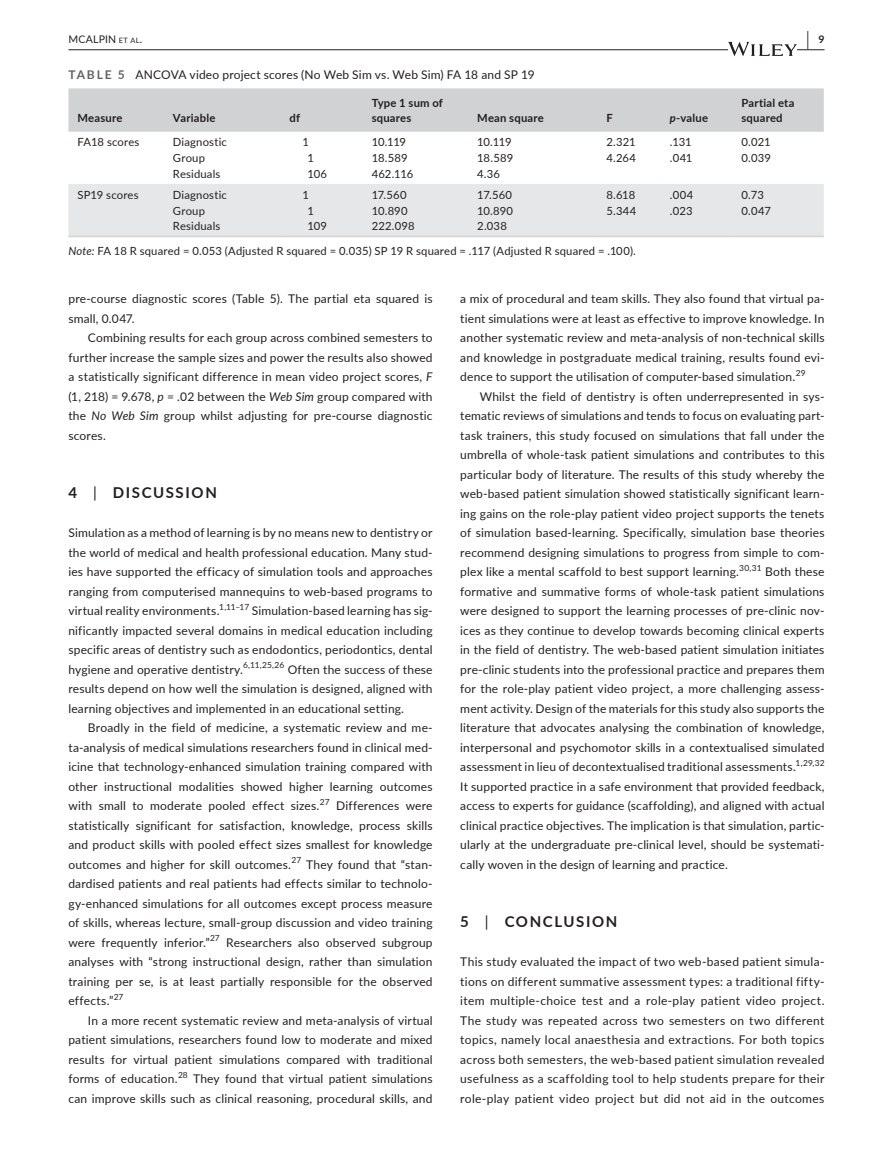
<style>
.page{position:relative;width:893px;height:1174px;background:#fff}
.page>*{position:absolute;margin:0;border:0;box-sizing:border-box;transform-origin:0 0}
.t1{font:700 19.5px "Lato";color:#231f20;scale:.43 1}
.t2{font:700 15px "Lato";letter-spacing:.11em;color:#231f20}
.t3{font:12px/19.5px "Lato";letter-spacing:.015em;color:#231f20;text-align:justify}
.t4{font:11.25px/15.8px "Lato";letter-spacing:.015em;color:#231f20}
.t5{font:700 11.25px/15.8px "Lato";letter-spacing:.02em;color:#231f20}
.t6{font:11.25px/15.8px "Lato";letter-spacing:-.01em;color:#231f20}
.t7{font:10.5px "Lato";letter-spacing:.02em;color:#231f20}
.t8{font:8.4px "Lato";color:#231f20}
.s1{font-size:7.35px}
.s2{font-weight:700;color:#636366}
.s3{font-style:italic}
.s4{font-weight:400}
</style>
<div class="page">
<hr style="left:68px;top:49px;width:756px;height:1px;background:#231f20">
<svg style="left:728px;top:42px;width:69px;height:14px"></svg>
<div style="left:68px;top:88px;width:756px;height:44px;background:#d1d2d4"></div>
<div style="left:68px;top:184px;width:756px;height:52px;background:#e6e7e9"></div>
<hr style="left:68px;top:236px;width:96px;height:1px;background:#d1d2d4">
<hr style="left:164px;top:236px;width:116px;height:1px;background:#d1d2d4">
<hr style="left:280px;top:236px;width:83px;height:1px;background:#d1d2d4">
<hr style="left:363px;top:236px;width:105px;height:1px;background:#d1d2d4">
<hr style="left:468px;top:236px;width:129px;height:1px;background:#d1d2d4">
<hr style="left:597px;top:236px;width:64px;height:1px;background:#d1d2d4">
<hr style="left:661px;top:236px;width:71px;height:1px;background:#d1d2d4">
<hr style="left:732px;top:236px;width:92px;height:1px;background:#d1d2d4">
<p class="t7" style="left:68px;top:31px;width:75px">MCALPIN <span class="s1">et al</span>.</p>
<h1 class="t1" style="left:807px;top:25px;width:43px">| <sup>9</sup></h1>
<p class="t3" style="left:68px;top:64px;width:468px"><span class="s2">TABLE 5</span> ANCOVA video project scores (No Web Sim vs. Web Sim) FA 18 and SP 19</p>
<p class="t5" style="left:77px;top:110px;width:47px">Measure</p>
<p class="t5" style="left:173px;top:110px;width:44px">Variable</p>
<p class="t5" style="left:289px;top:110px;width:12px">df</p>
<p class="t5" style="left:372px;top:94px;width:73px">Type 1 sum of squares</p>
<p class="t5" style="left:477px;top:110px;width:68px">Mean square</p>
<p class="t5" style="left:606px;top:110px;width:8px">F</p>
<p class="t5" style="left:670px;top:110px;width:40px"><span class="s3">p</span>-value</p>
<p class="t5" style="left:741px;top:94px;width:54px">Partial eta squared</p>
<p class="t4" style="left:77px;top:134px;width:63px">FA18 scores</p>
<p class="t4" style="left:173px;top:134px;width:56px">Diagnostic<br>Group<br>Residuals</p>
<p class="t4" style="left:307px;top:134px;width:21px;text-indent:-5px">1<br>1<br>106</p>
<p class="t6" style="left:372px;top:134px;width:43px">10.119<br>18.589<br>462.116</p>
<p class="t6" style="left:477px;top:134px;width:38px">10.119<br>18.589<br>4.36</p>
<p class="t4" style="left:606px;top:134px;width:31px">2.321<br>4.264</p>
<p class="t4" style="left:670px;top:134px;width:24px">.131 .041</p>
<p class="t4" style="left:741px;top:134px;width:31px">0.021<br>0.039</p>
<p class="t4" style="left:77px;top:186px;width:63px">SP19 scores</p>
<p class="t4" style="left:173px;top:186px;width:56px">Diagnostic<br>Group<br>Residuals</p>
<p class="t4" style="left:307px;top:186px;width:21px;text-indent:-5px">1<br>1<br>109</p>
<p class="t4" style="left:372px;top:186px;width:44px">17.560<br>10.890<br>222.098</p>
<p class="t4" style="left:477px;top:186px;width:37px;text-align:justify">17.560<br>10.890<br>2.038</p>
<p class="t4" style="left:606px;top:186px;width:32px">8.618<br>5.344</p>
<p class="t4" style="left:670px;top:186px;width:25px">.004 .023</p>
<p class="t4" style="left:741px;top:186px;width:31px">0.73<br>0.047</p>
<p class="t4" style="left:68px;top:243px;width:569px"><span class="s3">Note:</span> FA 18 R squared = 0.053 (Adjusted R squared = 0.035) SP 19 R squared = .117 (Adjusted R squared = .100).</p>
<p class="t3" style="left:68px;top:288px;width:366px">pre-course diagnostic scores (Table 5). The partial eta squared is small, 0.047.</p>
<p class="t3" style="left:68px;top:327px;width:366px;text-indent:20px">Combining results for each group across combined semesters to further increase the sample sizes and power the results also showed a statistically significant difference in mean video project scores, <span class="s3">F </span>(1, 218) = 9.678, <span class="s3">p</span> = .02 between the <span class="s3">Web Sim</span> group compared with the <span class="s3">No Web Sim</span> group whilst adjusting for pre-course diagnostic scores.</p>
<p class="t2" style="left:68px;top:482px;width:150px">4 <span class="s4">|</span> DISCUSSION</p>
<p class="t3" style="left:68px;top:522px;width:366px">Simulation as a method of learning is by no means new to dentistry or the world of medical and health professional education. Many stud&shy;ies have supported the efficacy of simulation tools and approaches ranging from computerised mannequins to web-based programs to virtual reality environments.</p>
<p class="t8" style="left:219px;top:601px;width:31px">1,11–17</p>
<p class="t3" style="left:68px;top:600px;width:366px;text-indent:183px">Simulation-based learning has sig&shy;nificantly impacted several domains in medical education including specific areas of dentistry such as endodontics, periodontics, dental hygiene and operative dentistry.</p>
<p class="t8" style="left:243px;top:659px;width:43px">6,11,25,26</p>
<p class="t3" style="left:68px;top:659px;width:366px;text-indent:219px">Often the success of these results depend on how well the simulation is designed, aligned with learning objectives and implemented in an educational setting.</p>
<p class="t3" style="left:68px;top:717px;width:366px;text-indent:20px">Broadly in the field of medicine, a systematic review and me&shy;ta-analysis of medical simulations researchers found in clinical med&shy;icine that technology-enhanced simulation training compared with other instructional modalities showed higher learning outcomes with small to moderate pooled effect sizes.<sup>27</sup></p>
<p class="t3" style="left:68px;top:795px;width:366px;text-indent:268px">Differences were statistically significant for satisfaction, knowledge, process skills and product skills with pooled effect sizes smallest for knowledge outcomes and higher for skill outcomes.</p>
<p class="t8" style="left:292px;top:854px;width:11px">27</p>
<p class="t3" style="left:68px;top:854px;width:366px;text-indent:238px">They found that “stan&shy;dardised patients and real patients had effects similar to technolo&shy;gy-enhanced simulations for all outcomes except process measure of skills, whereas lecture, small-group discussion and video training were frequently inferior.”</p>
<p class="t8" style="left:210px;top:932px;width:11px">27</p>
<p class="t3" style="left:68px;top:932px;width:366px;text-indent:158px">Researchers also observed subgroup analyses with “strong instructional design, rather than simulation training per se, is at least partially responsible for the observed effects.”</p>
<p class="t8" style="left:114px;top:991px;width:11px">27</p>
<p class="t3" style="left:68px;top:1010px;width:366px;text-indent:20px">In a more recent systematic review and meta-analysis of virtual patient simulations, researchers found low to moderate and mixed results for virtual patient simulations compared with traditional forms of education.<sup>28</sup> They found that virtual patient simulations can improve skills such as clinical reasoning, procedural skills, and</p>
<p class="t3" style="left:460px;top:288px;width:366px">a mix of procedural and team skills. They also found that virtual pa&shy;tient simulations were at least as effective to improve knowledge. In another systematic review and meta-analysis of non-technical skills and knowledge in postgraduate medical training, results found evi&shy;dence to support the utilisation of computer-based simulation.</p>
<p class="t8" style="left:796px;top:367px;width:11px">29</p>
<p class="t3" style="left:460px;top:386px;width:366px;text-indent:20px">Whilst the field of dentistry is often underrepresented in sys&shy;tematic reviews of simulations and tends to focus on evaluating part&shy;task trainers, this study focused on simulations that fall under the umbrella of whole-task patient simulations and contributes to this particular body of literature. The results of this study whereby the web-based patient simulation showed statistically significant learn&shy;ing gains on the role-play patient video project supports the tenets of simulation based-learning. Specifically, simulation base theories recommend designing simulations to progress from simple to com&shy;plex like a mental scaffold to best support learning.</p>
<p class="t8" style="left:739px;top:562px;width:24px">30,31</p>
<p class="t3" style="left:460px;top:561px;width:366px;text-indent:305px">Both these formative and summative forms of whole-task patient simulations were designed to support the learning processes of pre-clinic nov&shy;ices as they continue to develop towards becoming clinical experts in the field of dentistry. The web-based patient simulation initiates pre-clinic students into the professional practice and prepares them for the role-play patient video project, a more challenging assess&shy;ment activity. Design of the materials for this study also supports the literature that advocates analysing the combination of knowledge, interpersonal and psychomotor skills in a contextualised simulated assessment in lieu of decontextualised traditional assessments.</p>
<p class="t8" style="left:796px;top:757px;width:30px">1,29,32</p>
<p class="t3" style="left:460px;top:776px;width:366px">It supported practice in a safe environment that provided feedback, access to experts for guidance (scaffolding), and aligned with actual clinical practice objectives. The implication is that simulation, partic&shy;ularly at the undergraduate pre-clinical level, should be systemati&shy;cally woven in the design of learning and practice.</p>
<p class="t2" style="left:460px;top:911px;width:159px">5 <span class="s4">|</span> CONCLUSION</p>
<p class="t3" style="left:460px;top:951px;width:366px">This study evaluated the impact of two web-based patient simula&shy;tions on different summative assessment types: a traditional fifty&shy;item multiple-choice test and a role-play patient video project.<br>The study was repeated across two semesters on two different topics, namely local anaesthesia and extractions. For both topics across both semesters, the web-based patient simulation revealed usefulness as a scaffolding tool to help students prepare for their role-play patient video project but did not aid in the outcomes</p>
</div>
